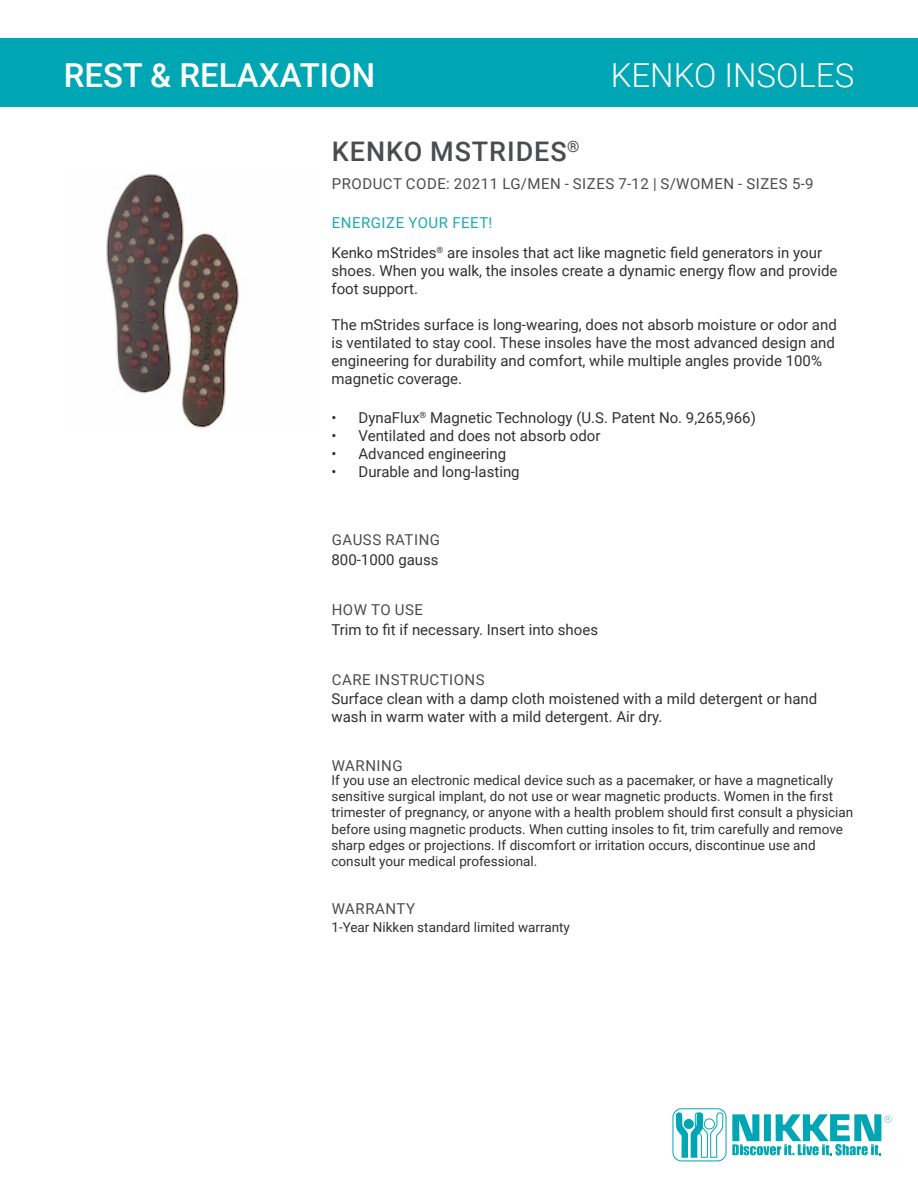
<style>
.page{position:relative;width:918px;height:1188px;background:#fff}
.page>*{position:absolute;margin:0;border:0;box-sizing:border-box;transform-origin:0 0}
.Main_Title{font:500 33px "Roboto";color:#fff}
.Subsection{font:300 33px "Roboto";color:#fff}
.Estilo_de_párrafo_1{font:500 27px "Roboto";letter-spacing:.035em;color:#4b4c4d}
.t1{font:15px/18px "Roboto";color:#323132}
.Ing-H2U-code{font:15px "Roboto";letter-spacing:.035em;color:#4b4c4d}
.Tag_Line{font:15px "Roboto";letter-spacing:.035em;color:#1baab3}
.t2{font:13.5px/16.2px "Roboto";color:#323132}
</style>
<div class="page">
<div style="left:0;top:38px;width:918px;height:69px;background:#00a6b3"></div>
<img style="left:106px;top:174px;width:133px;height:254px">
<svg style="left:672px;top:1108px;width:219px;height:53px"></svg>
<p class="Main_Title" style="left:64px;top:52px;width:313px">REST &amp; RELAXATION</p>
<p class="Subsection" style="left:611px;top:52px;width:245px">KENKO INSOLES</p>
<p class="Estilo_de_párrafo_1" style="left:332px;top:133px;width:249px">KENKO MSTRIDES<sup>®</sup></p>
<p class="Ing-H2U-code" style="left:332px;top:173px;width:483px">PRODUCT CODE: 20211 LG/MEN - SIZES 7-12 | S/WOMEN - SIZES 5-9</p>
<p class="Tag_Line" style="left:332px;top:212px;width:162px">ENERGIZE YOUR FEET!</p>
<p class="t1" style="left:332px;top:243px;width:508px">Kenko mStrides<sup>®</sup> are insoles that act like magnetic field generators in your shoes. When you walk, the insoles create a dynamic energy flow and provide foot support.</p>
<p class="t1" style="left:332px;top:315px;width:507px">The mStrides surface is long-wearing, does not absorb moisture or odor and is ventilated to stay cool. These insoles have the most advanced design and engineering for durability and comfort, while multiple angles provide 100% magnetic coverage.</p>
<p class="t1" style="left:332px;top:408px;width:426px">• DynaFlux<sup>®</sup> Magnetic Technology (U.S. Patent No. 9,265,966)</p>
<p class="t1" style="left:332px;top:426px;width:271px">• Ventilated and does not absorb odor</p>
<p class="t1" style="left:332px;top:444px;width:176px">• Advanced engineering</p>
<p class="t1" style="left:332px;top:462px;width:190px">• Durable and long-lasting</p>
<p class="Ing-H2U-code" style="left:332px;top:530px;width:110px">GAUSS RATING</p>
<p class="t1" style="left:332px;top:550px;width:109px">800-1000 gauss</p>
<p class="Ing-H2U-code" style="left:332px;top:599px;width:93px">HOW TO USE</p>
<p class="t1" style="left:332px;top:620px;width:268px">Trim to fit if necessary. Insert into shoes</p>
<p class="Ing-H2U-code" style="left:332px;top:669px;width:154px">CARE INSTRUCTIONS</p>
<p class="t1" style="left:332px;top:689px;width:487px">Surface clean with a damp cloth moistened with a mild detergent or hand wash in warm water with a mild detergent. Air dry.</p>
<p class="Ing-H2U-code" style="left:332px;top:755px;width:72px">WARNING</p>
<p class="t2" style="left:332px;top:772px;width:523px">If you use an electronic medical device such as a pacemaker, or have a magnetically sensitive surgical implant, do not use or wear magnetic products. Women in the first trimester of pregnancy, or anyone with a health problem should first consult a physician before using magnetic products. When cutting insoles to fit, trim carefully and remove sharp edges or projections. If discomfort or irritation occurs, discontinue use and consult your medical professional.</p>
<p class="Ing-H2U-code" style="left:332px;top:898px;width:85px">WARRANTY</p>
<p class="t2" style="left:332px;top:919px;width:240px">1-Year Nikken standard limited warranty</p>
</div>
